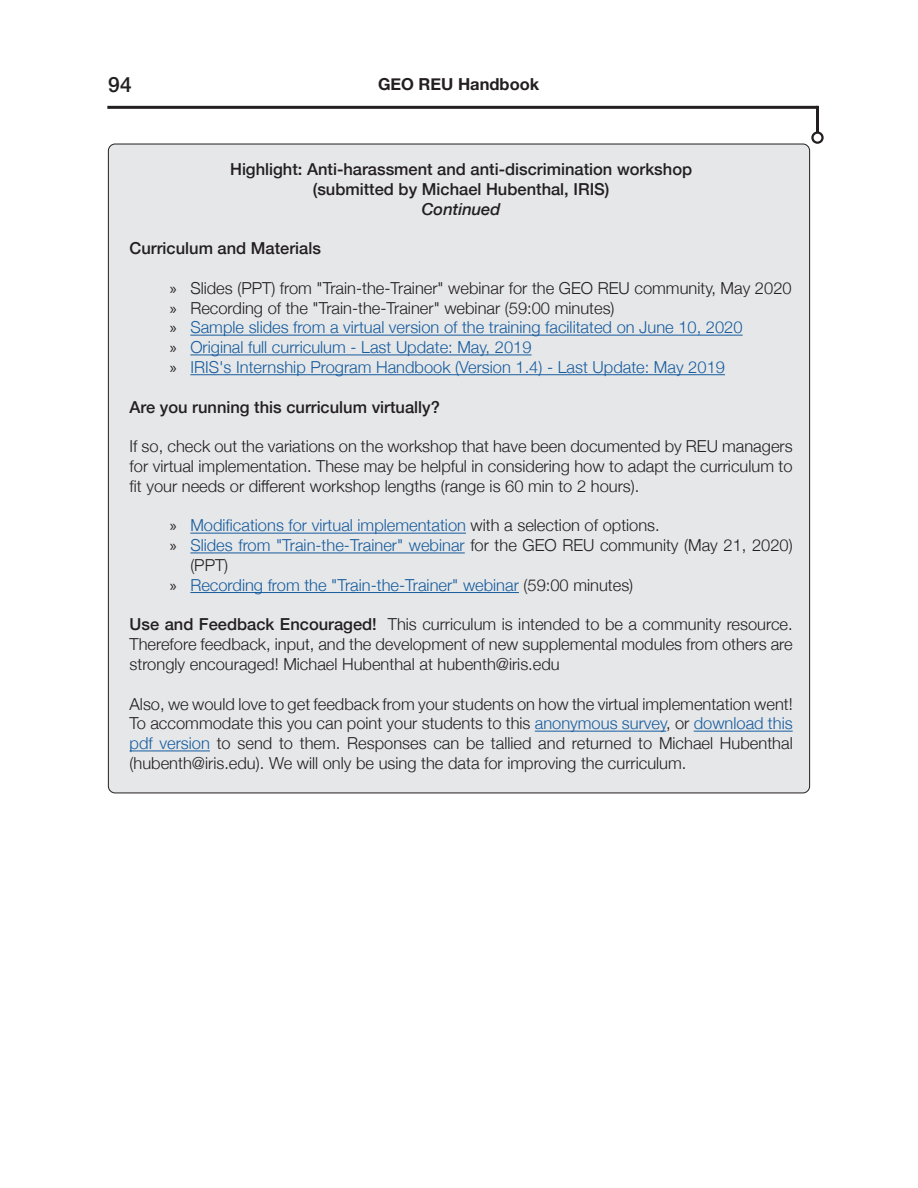
<style>
.page{position:relative;width:918px;height:1188px;background:#fff}
.page>*{position:absolute;margin:0;border:0;box-sizing:border-box;transform-origin:0 0}
.t1{font:500 21px "Helvetica Neue";color:#231f20}
.t2{font:300 16.5px/19.8px "Helvetica Neue";color:#231f20;text-align:justify}
.t3{font:300 16.5px "Helvetica Neue";color:#175d9e}
.t4{font:500 16.5px "Helvetica Neue";color:#231f20}
.t5{font:700 16.5px "Helvetica Neue";color:#231f20}
.t6{font:italic 500 16.5px "Helvetica Neue";color:#231f20}
.s1{font-family:"Myriad Pro";font-weight:400}
.s2{font-family:"Myriad Pro";font-weight:400;color:#231f20}
.s3{color:#231f20}
.s4{color:#175d9e}
.s5{font-weight:500}
</style>
<div class="page">
<hr style="left:107px;top:106px;width:711px;height:3px;background:#231f20">
<div style="left:811px;top:131px;width:13px;height:13px;border:2px solid #231f20;border-radius:50%"></div>
<hr style="left:816px;top:106px;width:3px;height:27px;background:#231f20">
<div style="left:108px;top:144px;width:702px;height:649px;background:#e6e7e9;border-radius:7px"></div>
<hr style="left:190px;top:335px;width:553px;height:1px;background:#175d9e">
<hr style="left:190px;top:355px;width:342px;height:1px;background:#175d9e">
<hr style="left:190px;top:374px;width:535px;height:1px;background:#175d9e">
<hr style="left:190px;top:533px;width:276px;height:1px;background:#175d9e">
<hr style="left:190px;top:553px;width:275px;height:1px;background:#175d9e">
<hr style="left:190px;top:592px;width:329px;height:1px;background:#175d9e">
<hr style="left:535px;top:731px;width:131px;height:1px;background:#175d9e">
<hr style="left:694px;top:731px;width:99px;height:1px;background:#175d9e">
<hr style="left:130px;top:751px;width:80px;height:1px;background:#175d9e">
<p class="t1" style="left:108px;top:68px;width:25px">94</p>
<p class="t5" style="left:378px;top:71px;width:163px">GEO REU Handbook</p>
<p class="t4" style="left:230px;top:156px;width:464px">Highlight: Anti-harassment and anti-discrimination workshop</p>
<p class="t4" style="left:313px;top:176px;width:298px">(submitted by Michael Hubenthal, IRIS)</p>
<p class="t6" style="left:422px;top:195px;width:80px">Continued</p>
<p class="t4" style="left:130px;top:235px;width:193px">Curriculum and Materials</p>
<p class="t2" style="left:170px;top:277px;width:623px"><span class="s1">»</span> Slides (PPT) from "Train-the-Trainer" webinar for the GEO REU community, May 2020</p>
<p class="t2" style="left:170px;top:297px;width:446px"><span class="s1">»</span> Recording of the "Train-the-Trainer" webinar (59:00 minutes)</p>
<p class="t3" style="left:170px;top:314px;width:574px"><span class="s2">»</span> Sample slides from a virtual version of the training facilitated on June 10, 2020</p>
<p class="t3" style="left:170px;top:334px;width:363px"><span class="s2">»</span> Original full curriculum - Last Update: May, 2019</p>
<p class="t3" style="left:170px;top:354px;width:557px"><span class="s2">»</span> IRIS's Internship Program Handbook (Version 1.4) - Last Update: May 2019</p>
<p class="t4" style="left:130px;top:394px;width:312px">Are you running this curriculum virtually?</p>
<p class="t2" style="left:130px;top:435px;width:665px">If so, check out the variations on the workshop that have been documented by REU managers for virtual implementation. These may be helpful in considering how to adapt the curriculum to fit your needs or different workshop lengths (range is 60 min to 2 hours).</p>
<p class="t3" style="left:170px;top:512px;width:491px"><span class="s2">»</span> Modifications for virtual implementation <span class="s3">with a selection of options.</span></p>
<p class="t2" style="left:190px;top:534px;width:604px;text-indent:-20px"><span class="s1">»</span> <span class="s4">Slides from "Train-the-Trainer" webinar</span> for the GEO REU community (May 21, 2020) (PPT)</p>
<p class="t3" style="left:170px;top:572px;width:465px"><span class="s2">»</span> Recording from the "Train-the-Trainer" webinar <span class="s3">(59:00 minutes)</span></p>
<p class="t2" style="left:130px;top:614px;width:665px"><span class="s5">Use and Feedback Encouraged!</span> This curriculum is intended to be a community resource.<br>Therefore feedback, input, and the development of new supplemental modules from others are strongly encouraged! Michael Hubenthal at hubenth@iris.edu</p>
<p class="t2" style="left:130px;top:693px;width:665px">Also, we would love to get feedback from your students on how the virtual implementation went!<br>To accommodate this you can point your students to this <span class="s4">anonymous survey</span>, or <span class="s4">download this pdf version</span> to send to them. Responses can be tallied and returned to Michael Hubenthal (hubenth@iris.edu). We will only be using the data for improving the curriculum.</p>
</div>
